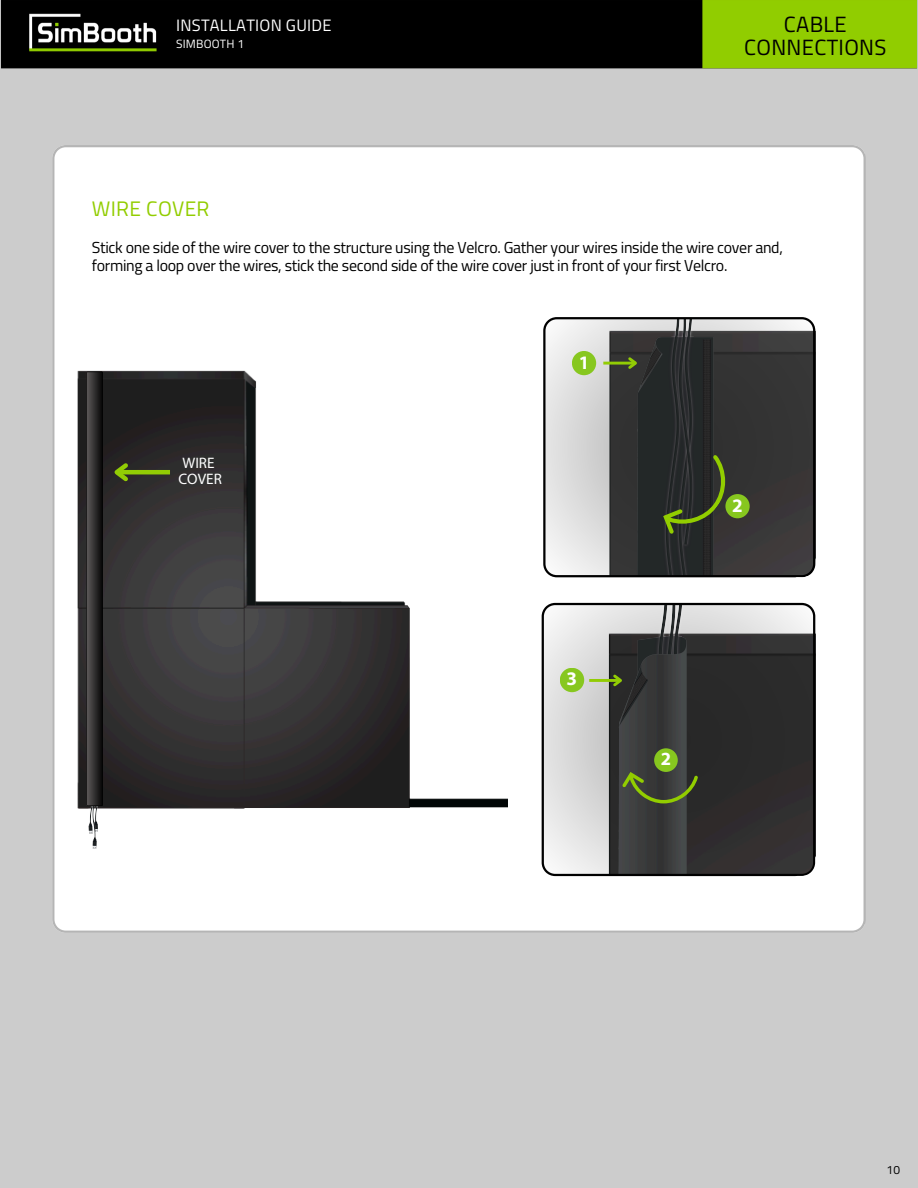
<style>
.page{position:relative;width:918px;height:1188px;background:#ccc}
.page>*{position:absolute;margin:0;border:0;box-sizing:border-box;transform-origin:0 0}
.t1{font:22.05px/23.7px "Titillium Web";letter-spacing:.015em;color:#000;text-align:center}
.t2{font:21px "Titillium Web";letter-spacing:.015em;color:#92cd00}
.t3{font:700 19.05px "Myriad Pro";color:#fff}
.t4{font:700 18.6px "Myriad Pro";color:#fff}
.t5{font:16.5px "Titillium Web";letter-spacing:.015em;color:#fff}
.t6{font:15.9px "Titillium Web";letter-spacing:-.02em;color:#000}
.t7{font:15.15px/15.1px "Myriad Pro";color:#fff}
.t8{font:12px "Titillium Web";letter-spacing:.015em;color:#fff}
.t9{font:12px "Titillium Web";color:#000}
</style>
<div class="page">
<img style="left:1px;top:0;width:917px;height:69px">
<div style="left:53px;top:145px;width:813px;height:788px;background:#fff"></div>
<img style="left:53px;top:346px;width:455px;height:483px">
<svg style="left:86px;top:372px;width:17px;height:434px;background:#2e2c2c"></svg>
<hr style="left:117px;top:470px;width:53px;height:4px;background:#92cc04">
<svg style="left:109px;top:459px;width:23px;height:26px"></svg>
<img style="left:86px;top:806px;width:28px;height:46px">
<div style="left:306px;top:347px;width:111px;height:142px;background:#fff"></div>
<img style="left:591px;top:596px;width:224px;height:7px">
<svg style="left:542px;top:603px;width:273px;height:273px;background:#666664"></svg>
<div style="left:560px;top:668px;width:24px;height:24px;background:#87c71f;border-radius:50%"></div>
<svg style="left:543px;top:317px;width:272px;height:260px;background:#595b57"></svg>
<svg style="left:793px;top:555px;width:37px;height:37px"></svg>
<svg style="left:793px;top:854px;width:36px;height:36px"></svg>
<h2 class="t5" style="left:176px;top:13px;width:157px">INSTALLATION GUIDE</h2>
<h2 class="t8" style="left:176px;top:35px;width:70px">SIMBOOTH 1</h2>
<h2 class="t2" style="left:92px;top:192px;width:119px">WIRE COVER</h2>
<p class="t1" style="left:744px;top:12px;width:144px">CABLE<br>CONNECTIONS</p>
<p class="t6" style="left:92px;top:235px;width:693px">Stick one side of the wire cover to the structure using the Velcro. Gather your wires inside the wire cover and,</p>
<p class="t6" style="left:92px;top:253px;width:637px">forming a loop over the wires, stick the second side of the wire cover just in front of your first Velcro.</p>
<p class="t7" style="left:178px;top:457px;width:45px">WIRE<br>COVER</p>
<p class="t3" style="left:579px;top:354px;width:12px">1</p>
<h1 class="t4" style="left:567px;top:672px;width:12px">3</h1>
<p class="t3" style="left:732px;top:497px;width:12px">2</p>
<p class="t4" style="left:661px;top:751px;width:12px">2</p>
<h1 class="t9" style="left:887px;top:1161px;width:15px">10</h1>
</div>
